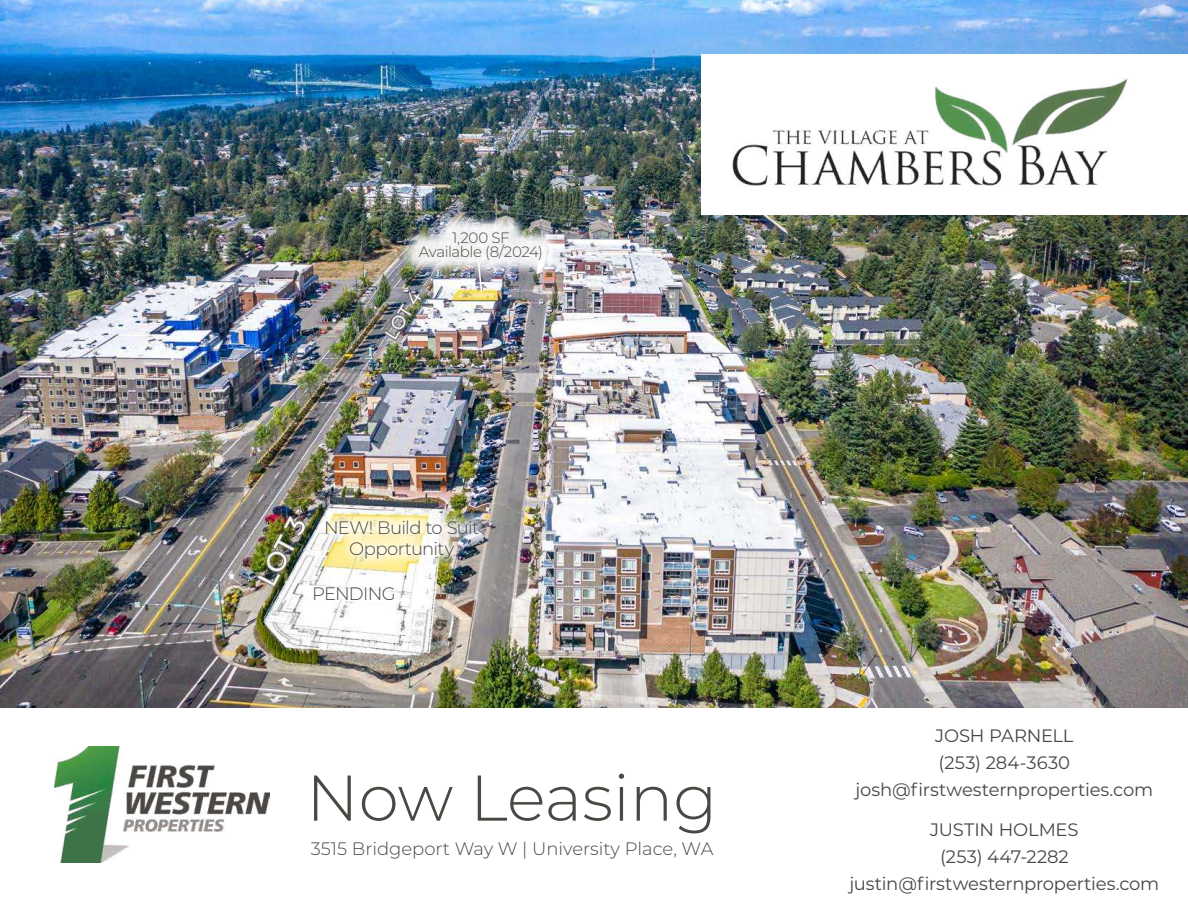
<style>
.page{position:relative;width:1188px;height:918px;background:#fff}
.page>*{position:absolute;margin:0;border:0;box-sizing:border-box;transform-origin:0 0}
.t1{font:300 64.5px "Montserrat";color:#4b4743}
.t2{font:18px/27px "Montserrat";letter-spacing:-.01em;color:#4a4642;text-align:center}
.t3{font:300 18px "Montserrat";color:#4b4743}
.t4{font:300 18px/21px "Montserrat";letter-spacing:-.035em;color:#494743;text-align:center}
.t5{font:300 15px/13.5px "Montserrat";letter-spacing:-.03em;color:#494743;text-align:center}
</style>
<div class="page">
<img style="left:0;top:0;width:1188px;height:708px">
<img style="left:54px;top:747px;width:216px;height:116px">
<div style="left:702px;top:54px;width:486px;height:161px;background:#fff"></div>
<img style="left:732px;top:77px;width:396px;height:111px">
<img style="left:314px;top:509px;width:177px;height:62px">
<div style="left:302px;top:574px;width:105px;height:38px;background:#fff"></div>
<div style="left:400px;top:213px;width:161px;height:66px;background:#fff;opacity:.91"></div>
<svg style="left:476px;top:258px;width:7px;height:36px"></svg>
<p class="t5" style="left:419px;top:231px;width:126px">1,200 SF<br>Available (8/2024)</p>
<p class="t4" style="left:324px;top:517px;width:157px">NEW! Build to Suit<br>Opportunity</p>
<p class="t4" style="left:312px;top:582px;width:85px">PENDING</p>
<h1 class="t1" style="left:306px;top:754px;width:413px">Now Leasing</h1>
<p class="t3" style="left:311px;top:837px;width:404px">3515 Bridgeport Way W | University Place, WA</p>
<p class="t2" style="left:856px;top:722px;width:299px">JOSH PARNELL<br>(253) 284-3630 josh@firstwesternproperties.com</p>
<p class="t2" style="left:849px;top:815px;width:312px">JUSTIN HOLMES<br>(253) 447-2282 justin@firstwesternproperties.com</p>
</div>
